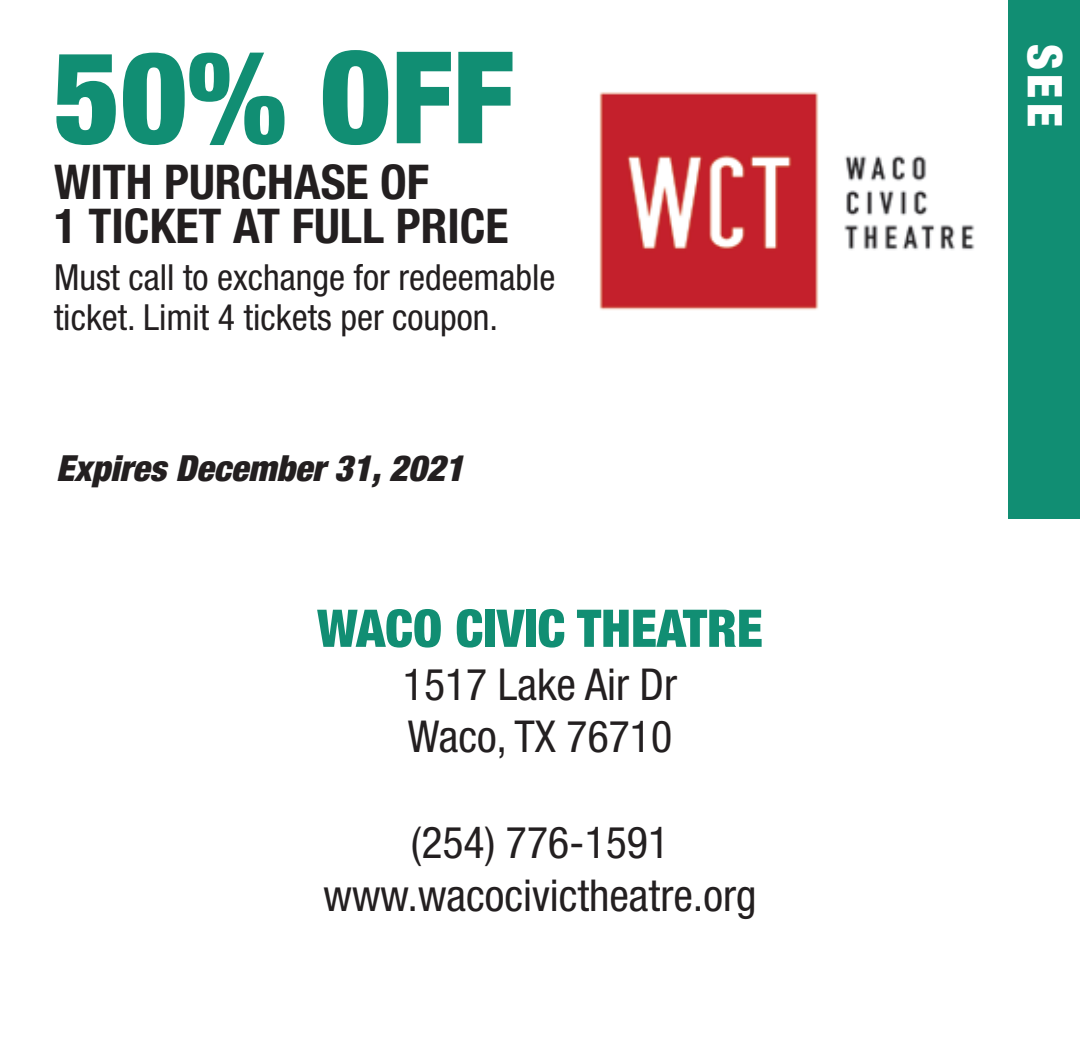
<style>
.page{position:relative;width:1080px;height:1037px;background:#fff}
.page>*{position:absolute;margin:0;border:0;box-sizing:border-box;transform-origin:0 0}
.t1{font:900 condensed 128px "Helvetica Neue LT Std";color:#118e73}
.t2{font:900 condensed 52px "Helvetica Neue LT Std";color:#118e73}
.t3{font:700 condensed 48px "Helvetica Neue LT Std";color:#231f20}
.t4{font:900 condensed 48px "Helvetica Neue LT Std";color:#fff}
.t5{font:condensed 44px "Helvetica Neue LT Std";color:#231f20}
.desciprtion_copy_spa{font:condensed 36px/40px "Helvetica Neue LT Std";color:#231f20}
.t6{font:italic 900 condensed 36px "Helvetica Neue LT Std";color:#231f20}
</style>
<div class="page">
<div style="left:1008px;top:0;width:72px;height:518px;background:#118e73"></div>
<img style="left:599px;top:92px;width:376px;height:218px">
<p class="t1" style="left:54px;top:19px;width:462px">50% OFF</p>
<p class="t3" style="left:54px;top:153px;width:377px">WITH PURCHASE OF</p>
<p class="t3" style="left:54px;top:197px;width:456px">1 TICKET AT FULL PRICE</p>
<p class="desciprtion_copy_spa" style="left:54px;top:257px;width:503px">Must call to exchange for redeemable ticket. Limit 4 tickets per coupon.</p>
<p class="t6" style="left:56px;top:446px;width:409px">Expires December 31, 2021</p>
<p class="t2" style="left:317px;top:596px;width:447px">WACO CIVIC THEATRE</p>
<p class="t5" style="left:403px;top:659px;width:276px">1517 Lake Air Dr</p>
<p class="t5" style="left:408px;top:711px;width:266px">Waco, TX 76710</p>
<p class="t5" style="left:411px;top:817px;width:260px">(254) 776-1591</p>
<p class="t5" style="left:324px;top:870px;width:434px">www.wacocivictheatre.org</p>
<p class="t4" style="left:1074px;top:44px;width:85px;rotate:90deg">SEE</p>
</div>
